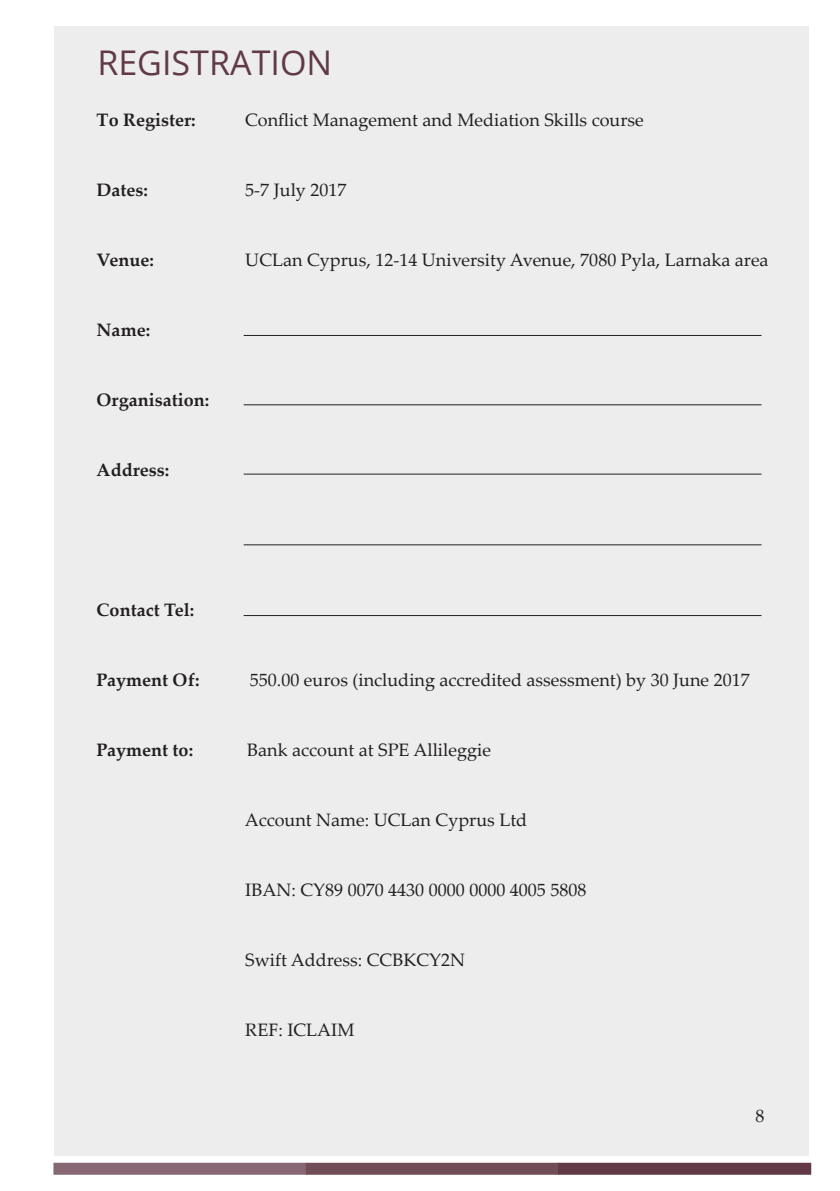
<style>
.page{position:relative;width:840px;height:1191px;background:#fff}
.page>*{position:absolute;margin:0;border:0;box-sizing:border-box;transform-origin:0 0}
.t1{font:34px "Open Sans";color:#613a45}
.t2{font:18px "Palatino Linotype";color:#231f20}
.t3{font:700 18px "Palatino Linotype";color:#231f20}
</style>
<div class="page">
<div style="left:55px;top:26px;width:753px;height:1129px;background:#ededed"></div>
<div style="left:53px;top:1162px;width:253px;height:12px;background:#856873"></div>
<div style="left:306px;top:1162px;width:252px;height:12px;background:#714d58"></div>
<div style="left:558px;top:1162px;width:252px;height:12px;background:#613a45"></div>
<hr style="left:243px;top:335px;width:518px;height:1px;background:#231f20">
<hr style="left:243px;top:404px;width:518px;height:1px;background:#231f20">
<hr style="left:243px;top:473px;width:518px;height:1px;background:#231f20">
<hr style="left:243px;top:615px;width:518px;height:1px;background:#231f20">
<hr style="left:243px;top:544px;width:518px;height:1px;background:#231f20">
<h1 class="t1" style="left:97px;top:40px;width:236px">REGISTRATION</h1>
<p class="t3" style="left:97px;top:107px;width:100px">To Register:</p>
<p class="t2" style="left:245px;top:107px;width:400px">Conflict Management and Mediation Skills course</p>
<p class="t3" style="left:97px;top:177px;width:53px">Dates:</p>
<p class="t2" style="left:245px;top:177px;width:103px">5-7 July 2017</p>
<p class="t3" style="left:97px;top:247px;width:59px">Venue:</p>
<p class="t2" style="left:245px;top:247px;width:524px">UCLan Cyprus, 12-14 University Avenue, 7080 Pyla, Larnaka area</p>
<p class="t3" style="left:97px;top:317px;width:55px">Name:</p>
<p class="t3" style="left:97px;top:387px;width:114px">Organisation:</p>
<p class="t3" style="left:97px;top:457px;width:74px">Address:</p>
<p class="t3" style="left:97px;top:597px;width:99px">Contact Tel:</p>
<p class="t3" style="left:97px;top:667px;width:105px">Payment Of:</p>
<p class="t2" style="left:250px;top:667px;width:501px">550.00 euros (including accredited assessment) by 30 June 2017</p>
<p class="t3" style="left:97px;top:737px;width:98px">Payment to:</p>
<p class="t2" style="left:247px;top:737px;width:245px">Bank account at SPE Allileggie</p>
<p class="t2" style="left:244px;top:807px;width:284px">Account Name: UCLan Cyprus Ltd</p>
<p class="t2" style="left:245px;top:877px;width:342px">IBAN: CY89 0070 4430 0000 0000 4005 5808</p>
<p class="t2" style="left:245px;top:947px;width:221px">Swift Address: CCBKCY2N</p>
<p class="t2" style="left:245px;top:1017px;width:110px">REF: ICLAIM</p>
<p class="t2" style="left:755px;top:1102px;width:10px">8</p>
</div>
